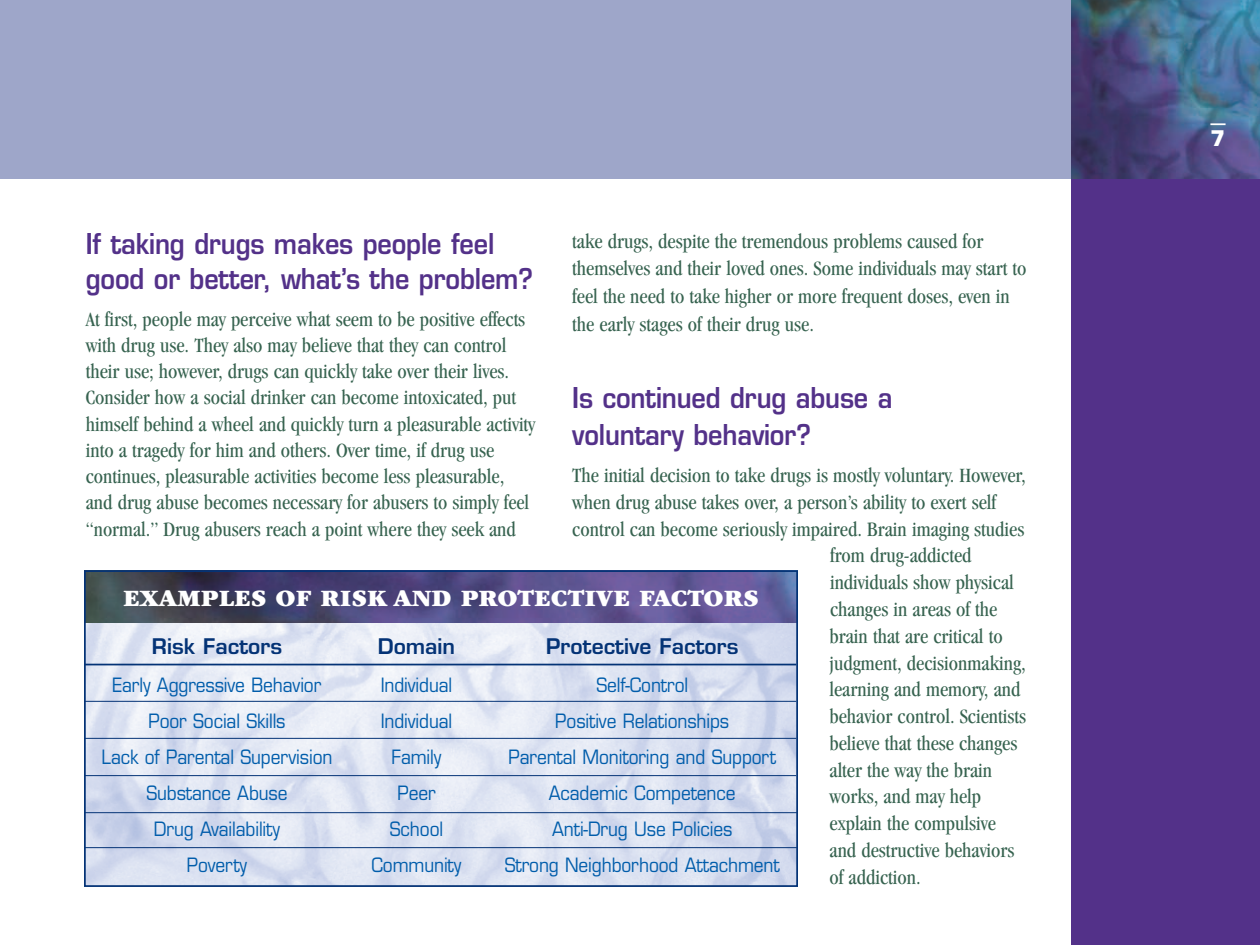
<style>
.page{position:relative;width:1260px;height:945px;background:#fff}
.page>*{position:absolute;margin:0;border:0;box-sizing:border-box;transform-origin:0 0}
.t1{font:600 28px/35px "Eurostile";letter-spacing:-.005em;color:#533189;scale:.9 1}
.t2{font:900 24.5px "Garamond";letter-spacing:.005em;color:#fff}
.t3{font:condensed 21px/26.2px "Garamond";color:#376350}
.t4{font:600 21px "Eurostile";color:#043376}
.t5{font:700 21px "Eurostile";color:#fff}
.t6{font:19.25px "Eurostile";letter-spacing:-.005em;color:#015dab;scale:.9 1}
</style>
<div class="page">
<div style="left:1071px;top:0;width:189px;height:945px;background:#533189"></div>
<div style="left:0;top:0;width:1260px;height:178px;background:#9ea6c9"></div>
<img style="left:1071px;top:0;width:189px;height:178px">
<svg style="left:1210px;top:123px;width:16px;height:2px"></svg>
<hr style="left:84px;top:664px;width:712px;height:1px;background:#043376">
<hr style="left:84px;top:701px;width:712px;height:1px;background:#043376">
<hr style="left:84px;top:738px;width:712px;height:1px;background:#043376">
<hr style="left:84px;top:775px;width:712px;height:1px;background:#043376">
<hr style="left:85px;top:812px;width:712px;height:1px;background:#043376">
<img style="left:87px;top:573px;width:708px;height:50px">
<hr style="left:85px;top:847px;width:712px;height:1px;background:#043376">
<div style="left:84px;top:570px;width:714px;height:317px;border:2px solid #043376"></div>
<p class="t3" style="left:572px;top:229px;width:456px;line-height:27.8px">take drugs, despite the tremendous problems caused for themselves and their loved ones. Some individuals may start to feel the need to take higher or more frequent doses, even in the early stages of their drug use.</p>
<h1 class="t1" style="left:86px;top:229px;width:499px">If taking drugs makes people feel good or better, what’s the problem?</h1>
<p class="t3" style="left:86px;top:307px;width:451px">At first, people may perceive what seem to be positive effects with drug use. They also may believe that they can control their use; however, drugs can quickly take over their lives.<br>Consider how a social drinker can become intoxicated, put himself behind a wheel and quickly turn a pleasurable activity into a tragedy for him and others. Over time, if drug use continues, pleasurable activities become less pleasurable, and drug abuse becomes necessary for abusers to simply feel “normal.” Drug abusers reach a point where they seek and</p>
<h1 class="t1" style="left:572px;top:382px;width:357px;line-height:36.8px">Is continued drug abuse a voluntary behavior?</h1>
<p class="t3" style="left:572px;top:464px;width:455px">The initial decision to take drugs is mostly voluntary. However,</p>
<p class="t3" style="left:572px;top:491px;width:425px">when drug abuse takes over, a person’s ability to exert self</p>
<p class="t3" style="left:572px;top:517px;width:454px">control can become seriously impaired. Brain imaging studies</p>
<p class="t3" style="left:830px;top:544px;width:143px">from drug-addicted</p>
<p class="t3" style="left:830px;top:571px;width:185px">individuals show physical</p>
<p class="t3" style="left:830px;top:598px;width:169px">changes in areas of the</p>
<p class="t3" style="left:830px;top:624px;width:175px">brain that are critical to</p>
<p class="t3" style="left:830px;top:651px;width:198px">judgment, decisionmaking,</p>
<p class="t3" style="left:830px;top:678px;width:193px">learning and memory, and</p>
<p class="t3" style="left:829px;top:705px;width:198px">behavior control. Scientists</p>
<p class="t3" style="left:829px;top:732px;width:189px">believe that these changes</p>
<p class="t3" style="left:829px;top:758px;width:164px">alter the way the brain</p>
<p class="t3" style="left:829px;top:785px;width:153px">works, and may help</p>
<p class="t3" style="left:829px;top:812px;width:168px">explain the compulsive</p>
<p class="t3" style="left:829px;top:839px;width:187px">and destructive behaviors</p>
<p class="t3" style="left:829px;top:865px;width:93px">of addiction.</p>
<p class="t2" style="left:123px;top:590px;width:637px">EXAMPLES OF RISK AND PROTECTIVE FACTORS</p>
<p class="t4" style="left:152px;top:638px;width:132px">Risk Factors</p>
<p class="t4" style="left:378px;top:638px;width:79px">Domain</p>
<p class="t4" style="left:546px;top:638px;width:194px">Protective Factors</p>
<p class="t6" style="left:113px;top:677px;width:233px">Early Aggressive Behavior</p>
<p class="t6" style="left:381px;top:677px;width:81px">Individual</p>
<p class="t6" style="left:596px;top:677px;width:104px">Self-Control</p>
<p class="t6" style="left:148px;top:713px;width:154px">Poor Social Skills</p>
<p class="t6" style="left:381px;top:713px;width:81px">Individual</p>
<p class="t6" style="left:555px;top:713px;width:195px">Positive Relationships</p>
<p class="t6" style="left:101px;top:749px;width:258px">Lack of Parental Supervision</p>
<p class="t6" style="left:392px;top:749px;width:57px">Family</p>
<p class="t6" style="left:508px;top:749px;width:299px">Parental Monitoring and Support</p>
<p class="t6" style="left:146px;top:785px;width:158px">Substance Abuse</p>
<p class="t6" style="left:397px;top:785px;width:44px">Peer</p>
<p class="t6" style="left:549px;top:785px;width:209px">Academic Competence</p>
<p class="t6" style="left:154px;top:821px;width:142px">Drug Availability</p>
<p class="t6" style="left:390px;top:821px;width:61px">School</p>
<p class="t6" style="left:552px;top:821px;width:202px">Anti-Drug Use Policies</p>
<p class="t6" style="left:187px;top:858px;width:69px">Poverty</p>
<p class="t6" style="left:372px;top:858px;width:101px">Community</p>
<p class="t6" style="left:505px;top:858px;width:307px">Strong Neighborhood Attachment</p>
<p class="t5" style="left:1210px;top:130px;width:17px">7</p>
</div>
